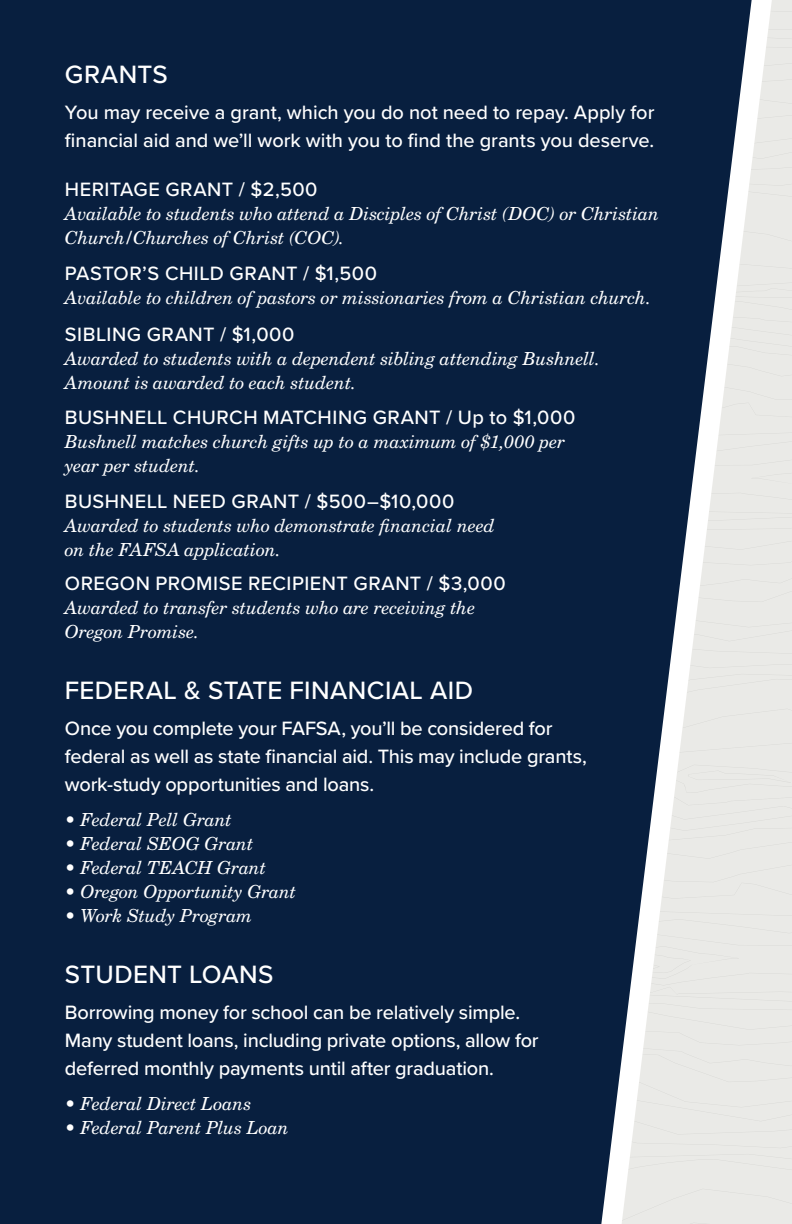
<style>
.page{position:relative;width:792px;height:1224px;background:#fff}
.page>*{position:absolute;margin:0;border:0;box-sizing:border-box;transform-origin:0 0}
.t1{font:500 26px "Proxima Nova";letter-spacing:.015em;color:#fff}
.t2{font:500 20px/28px "Proxima Nova";letter-spacing:-.005em;color:#fff}
.t3{font:500 20px "Proxima Nova";letter-spacing:.025em;color:#fff}
.t4{font:italic 18px/24px "New Century Schlbk LT Std";letter-spacing:-.01em;color:#fff}
</style>
<div class="page">
<div style="left:0;top:0;width:618px;height:1224px;background:#081f3f"></div>
<svg style="left:618px;top:0;width:174px;height:1224px;background:#9ea6b0"></svg>
<h1 class="t1" style="left:65px;top:55px;width:104px">GRANTS</h1>
<p class="t2" style="left:65px;top:97px;width:591px">You may receive a grant, which you do not need to repay. Apply for financial aid and we’ll work with you to find the grants you deserve.</p>
<p class="t3" style="left:65px;top:174px;width:254px">HERITAGE GRANT / $2,500</p>
<p class="t4" style="left:65px;top:201px;width:596px">Available to students who attend a Disciples of Christ (DOC) or Christian<br>Church/Churches of Christ (COC).</p>
<p class="t3" style="left:65px;top:259px;width:314px">PASTOR’S CHILD GRANT / $1,500</p>
<p class="t4" style="left:65px;top:286px;width:588px">Available to children of pastors or missionaries from a Christian church.</p>
<p class="t3" style="left:65px;top:320px;width:231px">SIBLING GRANT / $1,000</p>
<p class="t4" style="left:65px;top:347px;width:537px">Awarded to students with a dependent sibling attending Bushnell.<br>Amount is awarded to each student.</p>
<p class="t3" style="left:65px;top:403px;width:512px">BUSHNELL CHURCH MATCHING GRANT / Up to $1,000</p>
<p class="t4" style="left:65px;top:430px;width:502px">Bushnell matches church gifts up to a maximum of $1,000 per year per student.</p>
<p class="t3" style="left:65px;top:486px;width:391px">BUSHNELL NEED GRANT / $500–$10,000</p>
<p class="t4" style="left:65px;top:514px;width:432px">Awarded to students who demonstrate financial need on the FAFSA application.</p>
<p class="t3" style="left:65px;top:569px;width:442px">OREGON PROMISE RECIPIENT GRANT / $3,000</p>
<p class="t4" style="left:65px;top:596px;width:412px">Awarded to transfer students who are receiving the<br>Oregon Promise.</p>
<h1 class="t1" style="left:65px;top:671px;width:410px">FEDERAL &amp; STATE FINANCIAL AID</h1>
<p class="t2" style="left:65px;top:713px;width:523px">Once you complete your FAFSA, you’ll be considered for federal as well as state financial aid. This may include grants, work-study opportunities and loans.</p>
<p class="t4" style="left:65px;top:808px;width:169px">• Federal Pell Grant</p>
<p class="t4" style="left:65px;top:832px;width:190px">• Federal SEOG Grant</p>
<p class="t4" style="left:65px;top:856px;width:203px">• Federal TEACH Grant</p>
<p class="t4" style="left:65px;top:880px;width:233px">• Oregon Opportunity Grant</p>
<p class="t4" style="left:65px;top:904px;width:189px">• Work Study Program</p>
<h1 class="t1" style="left:65px;top:955px;width:210px">STUDENT LOANS</h1>
<p class="t2" style="left:65px;top:997px;width:475px">Borrowing money for school can be relatively simple.<br>Many student loans, including private options, allow for deferred monthly payments until after graduation.</p>
<p class="t4" style="left:65px;top:1092px;width:188px">• Federal Direct Loans</p>
<p class="t4" style="left:65px;top:1116px;width:225px">• Federal Parent Plus Loan</p>
</div>
